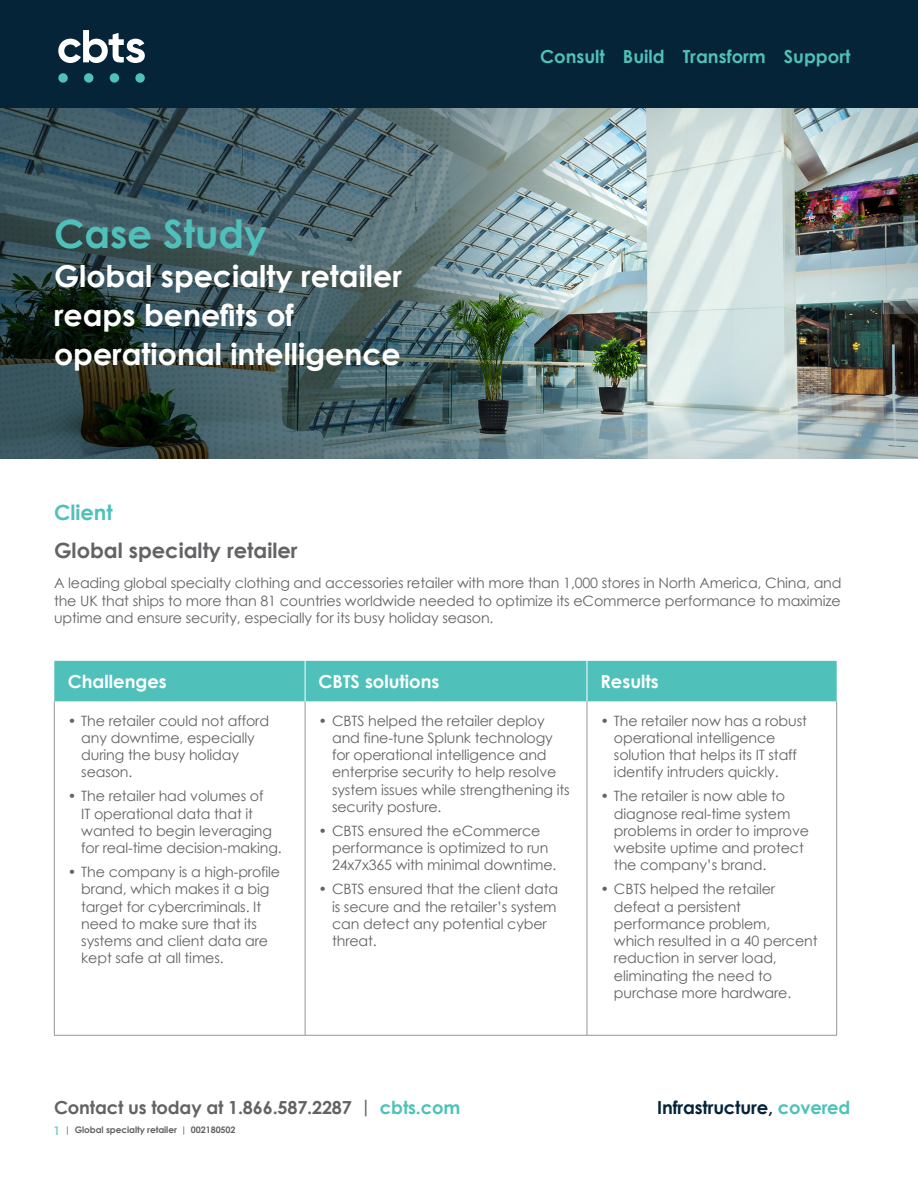
<style>
.page{position:relative;width:918px;height:1188px;background:#fff}
.page>*{position:absolute;margin:0;border:0;box-sizing:border-box;transform-origin:0 0}
.t1{font:700 39px "Century Gothic";color:#4fc1ba}
.t2{font:700 30px/39px "Century Gothic";color:#fff}
.H3_GRAY{font:700 21px "Century Gothic";color:#636366}
.t3{font:700 21px "Century Gothic";color:#4fc1ba}
.t4{font:700 18px "Century Gothic";letter-spacing:-.01em;color:#636366}
.table_header{font:700 18px "Century Gothic";color:#fff}
.t5{font:700 18px "Century Gothic";color:#4fc1ba}
.t6{font:700 18px "Century Gothic";letter-spacing:-.01em;color:#052438}
.body_copy{font:14.25px/17.2px "Century Gothic";letter-spacing:-.01em;color:#636366}
.t7{font:700 9px "Century Gothic";letter-spacing:-.01em;color:#636366}
.s1{color:#4fc1ba}
.s2{font-size:12px;color:#81ceca}
</style>
<div class="page">
<div style="left:0;top:0;width:918px;height:108px;background:#052438"></div>
<svg style="left:58px;top:30px;width:87px;height:33px"></svg>
<div style="left:58px;top:73px;width:10px;height:10px;background:#4fc1ba;border-radius:50%"></div>
<div style="left:84px;top:73px;width:9px;height:10px;background:#4fc1ba;border-radius:50%"></div>
<div style="left:110px;top:73px;width:9px;height:10px;background:#4fc1ba;border-radius:50%"></div>
<div style="left:135px;top:73px;width:10px;height:10px;background:#4fc1ba;border-radius:50%"></div>
<img style="left:0;top:108px;width:918px;height:351px">
<div style="left:54px;top:661px;width:783px;height:40px;background:#4fc1ba"></div>
<hr style="left:54px;top:701px;width:1px;height:334px;background:#939598">
<hr style="left:305px;top:701px;width:1px;height:334px;background:#939598">
<hr style="left:587px;top:701px;width:1px;height:334px;background:#939598">
<hr style="left:836px;top:701px;width:1px;height:334px;background:#939598">
<hr style="left:54px;top:1035px;width:251px;height:1px;background:#939598">
<hr style="left:305px;top:1035px;width:282px;height:1px;background:#939598">
<hr style="left:587px;top:1035px;width:250px;height:1px;background:#939598">
<hr style="left:305px;top:661px;width:1px;height:40px;background:#fff">
<hr style="left:587px;top:661px;width:1px;height:40px;background:#fff">
<h1 class="t1" style="left:54px;top:210px;width:214px">Case Study</h1>
<h2 class="t2" style="left:54px;top:256px;width:349px">Global specialty retailer reaps benefits of operational intelligence</h2>
<p class="t5" style="left:540px;top:45px;width:312px">Consult Build Transform Support</p>
<h3 class="t3" style="left:54px;top:499px;width:60px">Client</h3>
<p class="H3_GRAY" style="left:54px;top:537px;width:245px">Global specialty retailer</p>
<p class="body_copy" style="left:54px;top:574px;width:789px;text-align:justify">A leading global specialty clothing and accessories retailer with more than 1,000 stores in North America, China, and the UK that ships to more than 81 countries worldwide needed to optimize its eCommerce performance to maximize uptime and ensure security, especially for its busy holiday season.</p>
<p class="table_header" style="left:68px;top:670px;width:100px">Challenges</p>
<p class="table_header" style="left:319px;top:670px;width:122px">CBTS solutions</p>
<p class="table_header" style="left:600px;top:670px;width:60px">Results</p>
<p class="body_copy" style="left:81px;top:712px;width:189px;text-indent:-14px">• The retailer could not afford any downtime, especially during the busy holiday season.</p>
<p class="body_copy" style="left:81px;top:787px;width:202px;text-indent:-14px">• The retailer had volumes of<br>IT operational data that it wanted to begin leveraging for real-time decision-making.</p>
<p class="body_copy" style="left:81px;top:863px;width:200px;text-indent:-14px">• The company is a high-profile brand, which makes it a big target for cybercriminals. It need to make sure that its systems and client data are kept safe at all times.</p>
<p class="body_copy" style="left:332px;top:712px;width:239px;text-indent:-14px">• CBTS helped the retailer deploy and fine-tune Splunk technology for operational intelligence and enterprise security to help resolve system issues while strengthening its security posture.</p>
<p class="body_copy" style="left:332px;top:822px;width:226px;text-indent:-14px">• CBTS ensured the eCommerce performance is optimized to run<br>24x7x365 with minimal downtime.</p>
<p class="body_copy" style="left:332px;top:880px;width:228px;text-indent:-14px">• CBTS ensured that the client data is secure and the retailer’s system can detect any potential cyber threat.</p>
<p class="body_copy" style="left:614px;top:712px;width:194px;text-indent:-14px">• The retailer now has a robust operational intelligence solution that helps its IT staff identify intruders quickly.</p>
<p class="body_copy" style="left:614px;top:787px;width:197px;text-indent:-14px">• The retailer is now able to diagnose real-time system problems in order to improve website uptime and protect the company’s brand.</p>
<p class="body_copy" style="left:614px;top:880px;width:205px;text-indent:-14px">• CBTS helped the retailer defeat a persistent performance problem,<br>which resulted in a 40 percent reduction in server load, eliminating the need to purchase more hardware.</p>
<p class="t4" style="left:54px;top:1096px;width:408px">Contact us today at 1.866.587.2287 | <span class="s1">cbts.com</span></p>
<p class="t6" style="left:657px;top:1097px;width:195px">Infrastructure, <span class="s1">covered</span></p>
<p class="t7" style="left:54px;top:1124px;width:183px"><span class="s2">1</span> | Global specialty retailer | 002180502</p>
</div>
